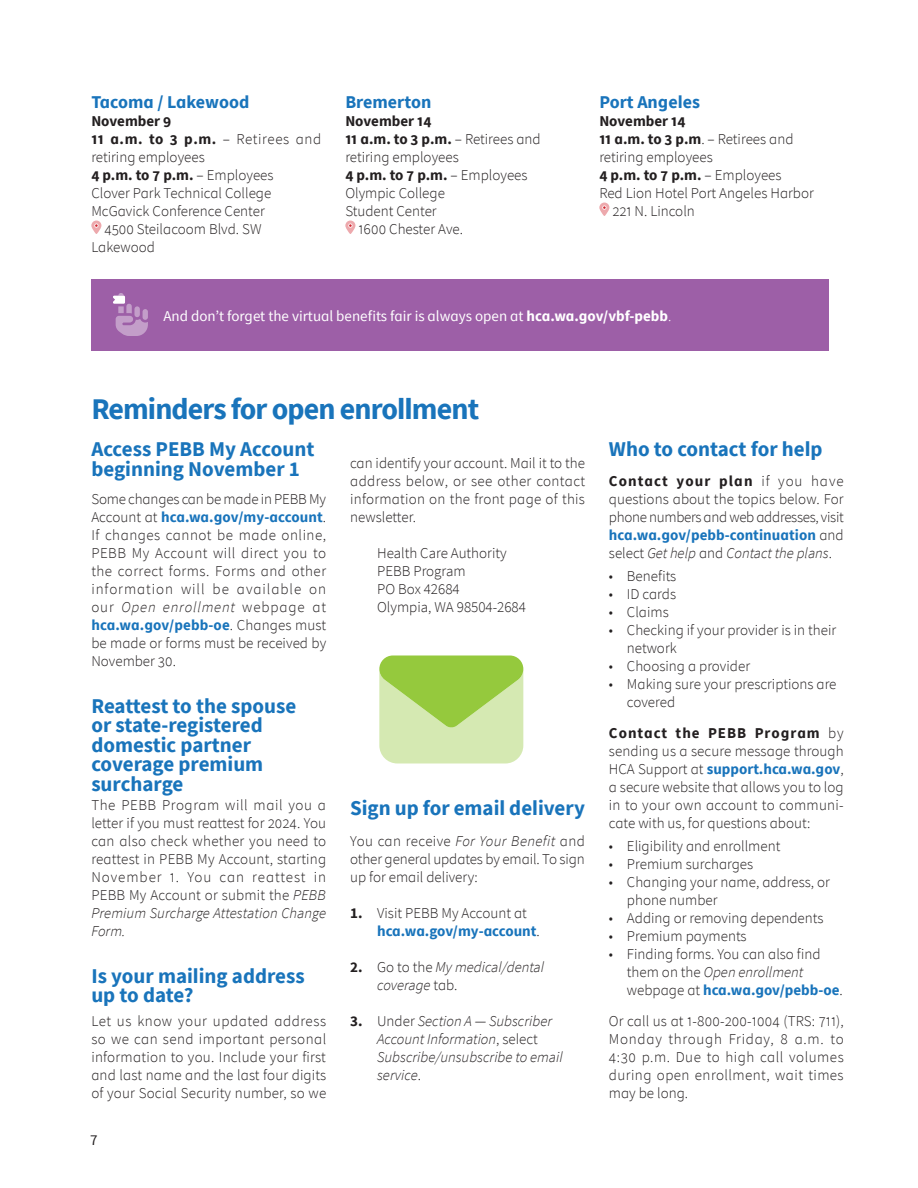
<style>
.page{position:relative;width:918px;height:1188px;background:#fff}
.page>*{position:absolute;margin:0;border:0;box-sizing:border-box;transform-origin:0 0}
.t1{font:700 30px "Source Sans Pro";letter-spacing:-.03em;color:#1974bb}
.t2{font:700 21px/19.5px "Source Sans Pro";color:#1974bb}
.t3{font:700 18px "Source Sans Pro";color:#1974bb}
.t4{font:300 15px/18px "Source Sans Pro";color:#231f20;text-align:justify}
.t5{font:italic 300 15px/18px "Source Sans Pro";color:#231f20}
.t6{font:700 15px "Source Sans Pro";color:#231f20}
.t7{font:15px "Source Sans Pro";color:#fff}
.t8{font:15px "Source Sans Pro";color:#231f20}
.s1{font-weight:700}
.s2{font-weight:300}
.s3{font-weight:700;color:#1974bb}
.s4{font-style:italic}
.s5{font-weight:700;font-style:normal}
.s6{font-style:normal}
</style>
<div class="page">
<div style="left:91px;top:279px;width:738px;height:72px;background:#9d5fa7"></div>
<svg style="left:91px;top:221px;width:10px;height:13px"></svg>
<svg style="left:345px;top:221px;width:10px;height:13px"></svg>
<svg style="left:599px;top:203px;width:10px;height:13px"></svg>
<svg style="left:113px;top:293px;width:35px;height:43px"></svg>
<svg style="left:379px;top:656px;width:144px;height:108px;background:#badb82"></svg>
<p class="t3" style="left:91px;top:90px;width:159px">Tacoma / Lakewood</p>
<p class="t6" style="left:91px;top:111px;width:82px">November 9</p>
<p class="t4" style="left:91px;top:130px;width:231px"><span class="s1">11 a.m. to 3 p.m.</span> – Retirees and retiring employees</p>
<p class="t6" style="left:91px;top:165px;width:184px">4 p.m. to 7 p.m. <span class="s2">– Employees</span></p>
<p class="t4" style="left:91px;top:184px;width:182px">Clover Park Technical College</p>
<p class="t4" style="left:91px;top:202px;width:175px">McGavick Conference Center</p>
<p class="t4" style="left:104px;top:220px;width:159px">4500 Steilacoom Blvd. SW</p>
<p class="t4" style="left:91px;top:238px;width:65px">Lakewood</p>
<p class="t3" style="left:345px;top:90px;width:87px">Bremerton</p>
<p class="t6" style="left:345px;top:111px;width:88px">November 14</p>
<p class="t6" style="left:345px;top:129px;width:197px">11 a.m. to 3 p.m. <span class="s2">– Retirees and</span></p>
<p class="t4" style="left:345px;top:148px;width:115px">retiring employees</p>
<p class="t6" style="left:345px;top:165px;width:184px">4 p.m. to 7 p.m. <span class="s2">– Employees</span></p>
<p class="t4" style="left:345px;top:184px;width:101px">Olympic College</p>
<p class="t4" style="left:345px;top:202px;width:93px">Student Center</p>
<p class="t4" style="left:358px;top:220px;width:106px">1600 Chester Ave.</p>
<p class="t3" style="left:599px;top:90px;width:102px">Port Angeles</p>
<p class="t6" style="left:599px;top:111px;width:88px">November 14</p>
<p class="t4" style="left:599px;top:130px;width:196px"><span class="s1">11 a.m. to 3 p.m</span>. – Retirees and</p>
<p class="t4" style="left:599px;top:148px;width:115px">retiring employees</p>
<p class="t6" style="left:599px;top:165px;width:184px">4 p.m. to 7 p.m. <span class="s2">– Employees</span></p>
<p class="t4" style="left:599px;top:184px;width:216px">Red Lion Hotel Port Angeles Harbor</p>
<p class="t4" style="left:612px;top:202px;width:84px">221 N. Lincoln</p>
<p class="t7" style="left:163px;top:306px;width:510px">And don’t forget the virtual benefits fair is always open at <span class="s1">hca.wa.gov/vbf-pebb</span><span class="s2">.</span></p>
<h1 class="t1" style="left:91px;top:388px;width:389px">Reminders for open enrollment</h1>
<h2 class="t2" style="left:91px;top:439px;width:225px">Access PEBB My Account beginning November 1</h2>
<p class="t4" style="left:91px;top:490px;width:236px">Some changes can be made in PEBB My Account at <span class="s3">hca.wa.gov/my-account</span>.<br>If changes cannot be made online, PEBB My Account will direct you to the correct forms. Forms and other information will be available on our <span class="s4">Open enrollment</span> webpage at <span class="s3">hca.wa.gov/pebb-oe</span>. Changes must be made or forms must be received by November 30.</p>
<h2 class="t2" style="left:91px;top:695px;width:207px">Reattest to the spouse or state-registered domestic partner coverage premium surcharge</h2>
<p class="t4" style="left:91px;top:796px;width:236px">The PEBB Program will mail you a letter if you must reattest for 2024. You can also check whether you need to reattest in PEBB My Account, starting November 1. You can reattest in PEBB My Account or submit the <span class="s4">PEBB Premium Surcharge Attestation Change Form.</span></p>
<h2 class="t2" style="left:91px;top:965px;width:215px">Is your mailing address up to date?</h2>
<p class="t4" style="left:91px;top:1012px;width:236px">Let us know your updated address so we can send important personal information to you. Include your first and last name and the last four digits of your Social Security number, so we</p>
<p class="t4" style="left:350px;top:454px;width:236px">can identify your account. Mail it to the address below, or see other contact information on the front page of this newsletter.</p>
<p class="t4" style="left:377px;top:544px;width:150px;text-align:left">Health Care Authority<br>PEBB Program<br>PO Box 42684<br>Olympia, WA 98504-2684</p>
<h2 class="t2" style="left:350px;top:797px;width:236px">Sign up for email delivery</h2>
<p class="t4" style="left:350px;top:832px;width:236px">You can receive <span class="s4">For Your Benefit</span> and other general updates by email. To sign up for email delivery:</p>
<p class="t4" style="left:377px;top:904px;width:164px;text-indent:-27px"><span class="s1">1.</span> Visit PEBB My Account at <span class="s3">hca.wa.gov/my-account</span>.</p>
<p class="t5" style="left:377px;top:958px;width:168px;text-indent:-27px"><span class="s5">2.</span> <span class="s6">Go to the</span> My medical/dental coverage <span class="s6">tab.</span></p>
<p class="t5" style="left:377px;top:1012px;width:187px;text-indent:-27px"><span class="s5">3.</span> <span class="s6">Under</span> Section A — Subscriber<br>Account Information<span class="s6">, select<br></span>Subscribe/unsubscribe to email service<span class="s6">.</span></p>
<p class="t8" style="left:90px;top:1131px;width:9px">7</p>
<h2 class="t2" style="left:609px;top:439px;width:215px">Who to contact for help</h2>
<p class="t4" style="left:609px;top:472px;width:236px"><span class="s1">Contact your plan</span> if you have questions about the topics below. For phone numbers and web addresses, visit <span class="s3">hca.wa.gov/pebb-continuation</span> and select <span class="s4">Get help</span> and <span class="s4">Contact the plans</span>.</p>
<p class="t4" style="left:609px;top:567px;width:69px">• Benefits</p>
<p class="t4" style="left:609px;top:585px;width:69px">• ID cards</p>
<p class="t4" style="left:609px;top:603px;width:61px">• Claims</p>
<p class="t4" style="left:627px;top:621px;width:211px;text-indent:-18px">• Checking if your provider is in their network</p>
<p class="t4" style="left:609px;top:657px;width:143px">• Choosing a provider</p>
<p class="t4" style="left:627px;top:675px;width:211px;text-indent:-18px">• Making sure your prescriptions are covered</p>
<p class="t4" style="left:609px;top:724px;width:236px"><span class="s1">Contact the PEBB Program</span> by sending us a secure message through HCA Support at <span class="s3">support.hca.wa.gov</span>, a secure website that allows you to log in to your own account to communi&shy;cate with us, for questions about:</p>
<p class="t4" style="left:609px;top:837px;width:173px">• Eligibility and enrollment</p>
<p class="t4" style="left:609px;top:855px;width:146px">• Premium surcharges</p>
<p class="t4" style="left:627px;top:873px;width:204px;text-indent:-18px">• Changing your name, address, or phone number</p>
<p class="t4" style="left:609px;top:909px;width:216px">• Adding or removing dependents</p>
<p class="t4" style="left:609px;top:927px;width:139px">• Premium payments</p>
<p class="t4" style="left:627px;top:945px;width:217px;text-align:left;text-indent:-18px">• Finding forms. You can also find them on the <span class="s4">Open enrollment </span>webpage at <span class="s3">hca.wa.gov/pebb-oe</span>.</p>
<p class="t4" style="left:609px;top:1012px;width:236px">Or call us at 1-800-200-1004 (TRS: 711), Monday through Friday, 8 a.m. to 4:30 p.m. Due to high call volumes during open enrollment, wait times may be long.</p>
</div>
